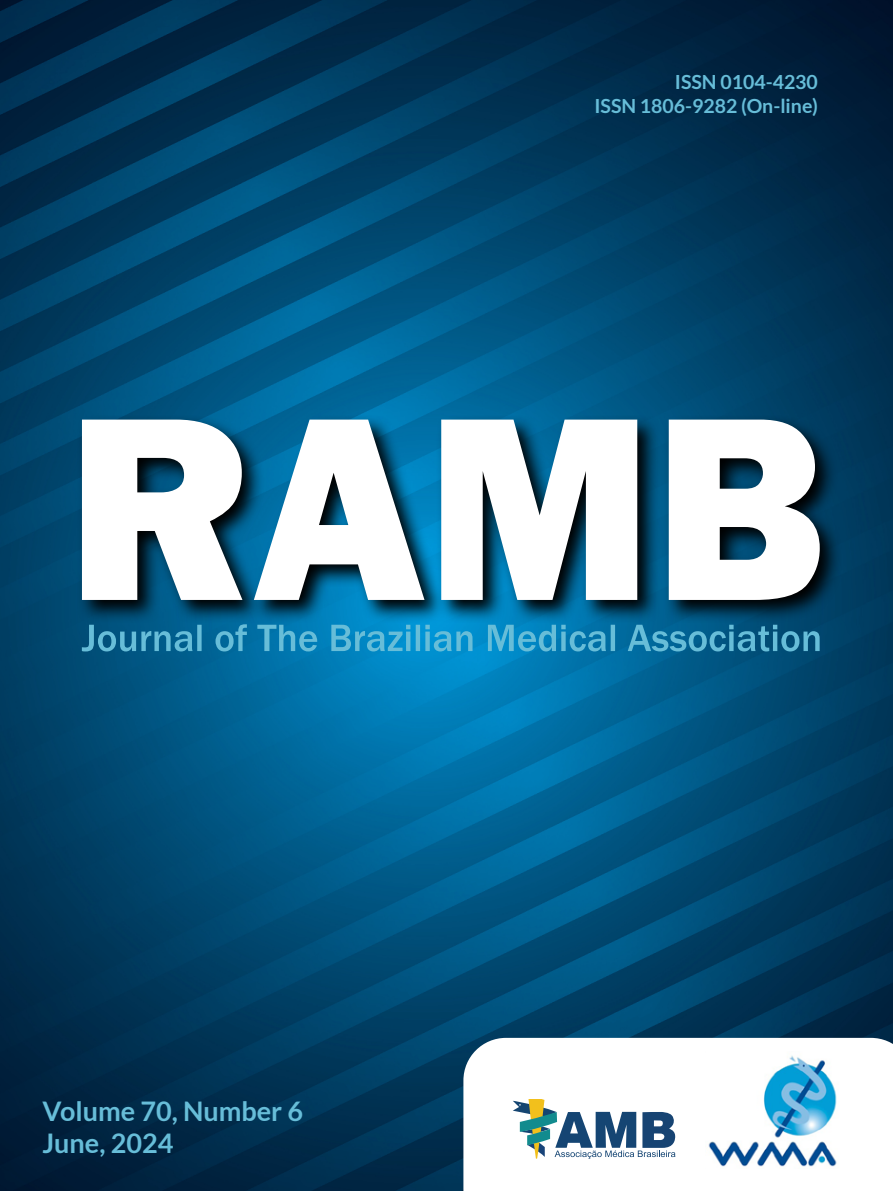
<style>
.page{position:relative;width:893px;height:1191px;background:#fff}
.page>*{position:absolute;margin:0;border:0;box-sizing:border-box;transform-origin:0 0}
.t1{font:800 270.45px "Franklin Gothic";color:#fff}
.t2{font:700 27px/32.4px "Lato";color:#67bdd8}
.t3{font:700 19.5px/23.4px "Lato";color:#67bdd8;text-align:right}
</style>
<div class="page">
<img style="left:0;top:0;width:893px;height:1191px">
<svg style="left:463px;top:1037px;width:430px;height:154px"></svg>
<svg style="left:82px;top:624px;width:738px;height:27px"></svg>
<svg style="left:513px;top:1099px;width:162px;height:59px"></svg>
<img style="left:705px;top:1051px;width:139px;height:117px">
<svg style="left:77px;top:414px;width:766px;height:209px"></svg>
<p class="t3" style="left:594px;top:70px;width:225px">ISSN 0104-4230<br>ISSN 1806-9282 (On-line)</p>
<h1 class="t1" style="left:66px;top:334px;width:762px">RAMB</h1>
<h2 class="t2" style="left:43px;top:1094px;width:262px">Volume 70, Number 6<br>June, 2024</h2>
</div>
